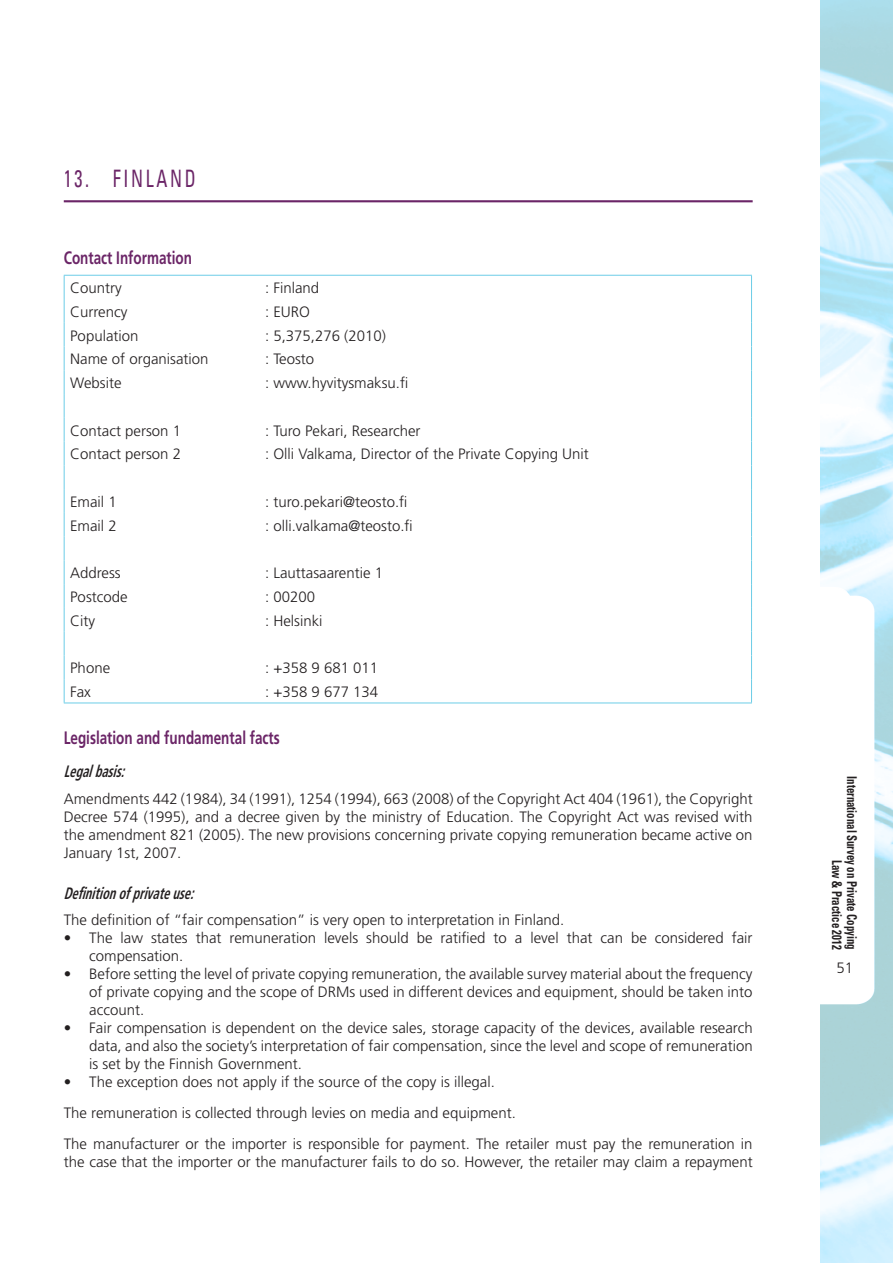
<style>
.page{position:relative;width:893px;height:1263px;background:#fff}
.page>*{position:absolute;margin:0;border:0;box-sizing:border-box;transform-origin:0 0}
.t1{font:condensed 24px "Univers LT Std";letter-spacing:.15em;color:#6b2567;scale:.75 1}
.Heading_2_no_number{font:700 18px "Frutiger";color:#6b2567;scale:.75 1}
.Heading_3{font:italic 700 condensed 16.5px "Frutiger";color:#231f20;scale:.75 1}
.Body_text{font:300 15px/18px "Frutiger";color:#231f20;text-align:justify}
.t2{font:700 condensed 13.5px/15px "Univers LT Std";color:#231f20;text-align:right;scale:.8 1}
</style>
<div class="page">
<img style="left:820px;top:0;width:73px;height:1263px">
<div style="left:768px;top:588px;width:84px;height:402px;background:#fff;border-radius:18px"></div>
<div style="left:767px;top:587px;width:86px;height:404px;border:2px solid #fff;border-radius:18px"></div>
<hr style="left:64px;top:200px;width:689px;height:2px;background:#6b2567">
<hr style="left:64px;top:275px;width:195px;height:1px;background:#6ccde7">
<hr style="left:259px;top:275px;width:493px;height:1px;background:#6ccde7">
<svg style="left:64px;top:276px;width:1px;height:427px"></svg>
<svg style="left:751px;top:276px;width:1px;height:427px"></svg>
<hr style="left:64px;top:703px;width:195px;height:1px;background:#6ccde7">
<hr style="left:259px;top:703px;width:493px;height:1px;background:#6ccde7">
<p class="t1" style="left:64px;top:164px;width:178px">13. FINLAND</p>
<p class="Heading_2_no_number" style="left:64px;top:248px;width:173px">Contact Information</p>
<p class="Body_text" style="left:70px;top:279px;width:53px">Country</p>
<p class="Body_text" style="left:265px;top:279px;width:56px">: Finland</p>
<p class="Body_text" style="left:70px;top:303px;width:59px">Currency</p>
<p class="Body_text" style="left:265px;top:303px;width:47px">: EURO</p>
<p class="Body_text" style="left:70px;top:327px;width:70px">Population</p>
<p class="Body_text" style="left:265px;top:327px;width:122px">: 5,375,276 (2010)</p>
<p class="Body_text" style="left:70px;top:350px;width:140px">Name of organisation</p>
<p class="Body_text" style="left:265px;top:350px;width:51px">: Teosto</p>
<p class="Body_text" style="left:70px;top:374px;width:53px">Website</p>
<p class="Body_text" style="left:265px;top:374px;width:145px">: www.hyvitysmaksu.fi</p>
<p class="Body_text" style="left:70px;top:422px;width:112px">Contact person 1</p>
<p class="Body_text" style="left:265px;top:422px;width:157px">: Turo Pekari, Researcher</p>
<p class="Body_text" style="left:70px;top:445px;width:112px">Contact person 2</p>
<p class="Body_text" style="left:265px;top:445px;width:325px">: Olli Valkama, Director of the Private Copying Unit</p>
<p class="Body_text" style="left:70px;top:493px;width:48px">Email 1</p>
<p class="Body_text" style="left:265px;top:493px;width:144px">: turo.pekari@teosto.fi</p>
<p class="Body_text" style="left:70px;top:517px;width:48px">Email 2</p>
<p class="Body_text" style="left:265px;top:517px;width:149px">: olli.valkama@teosto.fi</p>
<p class="Body_text" style="left:70px;top:564px;width:52px">Address</p>
<p class="Body_text" style="left:265px;top:564px;width:120px">: Lauttasaarentie 1</p>
<p class="Body_text" style="left:70px;top:588px;width:59px">Postcode</p>
<p class="Body_text" style="left:265px;top:588px;width:52px">: 00200</p>
<p class="Body_text" style="left:70px;top:612px;width:26px">City</p>
<p class="Body_text" style="left:265px;top:612px;width:59px">: Helsinki</p>
<p class="Body_text" style="left:70px;top:659px;width:42px">Phone</p>
<p class="Body_text" style="left:265px;top:659px;width:115px">: +358 9 681 011</p>
<p class="Body_text" style="left:70px;top:683px;width:22px">Fax</p>
<p class="Body_text" style="left:265px;top:683px;width:115px">: +358 9 677 134</p>
<p class="Heading_2_no_number" style="left:64px;top:728px;width:290px">Legislation and fundamental facts</p>
<p class="Heading_3" style="left:64px;top:762px;width:89px">Legalbasis:</p>
<p class="Body_text" style="left:64px;top:790px;width:690px">Amendments 442 (1984), 34 (1991), 1254 (1994), 663 (2008) of the Copyright Act 404 (1961), the Copyright Decree 574 (1995), and a decree given by the ministry of Education. The Copyright Act was revised with the amendment 821 (2005). The new provisions concerning private copying remuneration became active on January 1st, 2007.</p>
<p class="Heading_3" style="left:64px;top:883px;width:181px">Definitionofprivateuse:</p>
<p class="Body_text" style="left:64px;top:911px;width:502px">The definition of “fair compensation” is very open to interpretation in Finland.</p>
<p class="Body_text" style="left:89px;top:929px;width:665px;text-indent:-26px">• The law states that remuneration levels should be ratified to a level that can be considered fair compensation.</p>
<p class="Body_text" style="left:89px;top:965px;width:665px;text-indent:-26px">• Before setting the level of private copying remuneration, the available survey material about the frequency of private copying and the scope of DRMs used in different devices and equipment, should be taken into account.</p>
<p class="Body_text" style="left:89px;top:1019px;width:665px;text-indent:-26px">• Fair compensation is dependent on the device sales, storage capacity of the devices, available research data, and also the society’s interpretation of fair compensation, since the level and scope of remuneration is set by the Finnish Government.</p>
<p class="Body_text" style="left:64px;top:1073px;width:433px">• The exception does not apply if the source of the copy is illegal.</p>
<p class="Body_text" style="left:64px;top:1104px;width:454px">The remuneration is collected through levies on media and equipment.</p>
<p class="Body_text" style="left:64px;top:1135px;width:690px">The manufacturer or the importer is responsible for payment. The retailer must pay the remuneration in the case that the importer or the manufacturer fails to do so. However, the retailer may claim a repayment</p>
<p class="t2" style="left:859px;top:776px;width:218px;rotate:90deg">International Survey on Private Copying<br>Law &amp; Practice 2012</p>
<p class="Body_text" style="left:836px;top:959px;width:18px">51</p>
</div>
